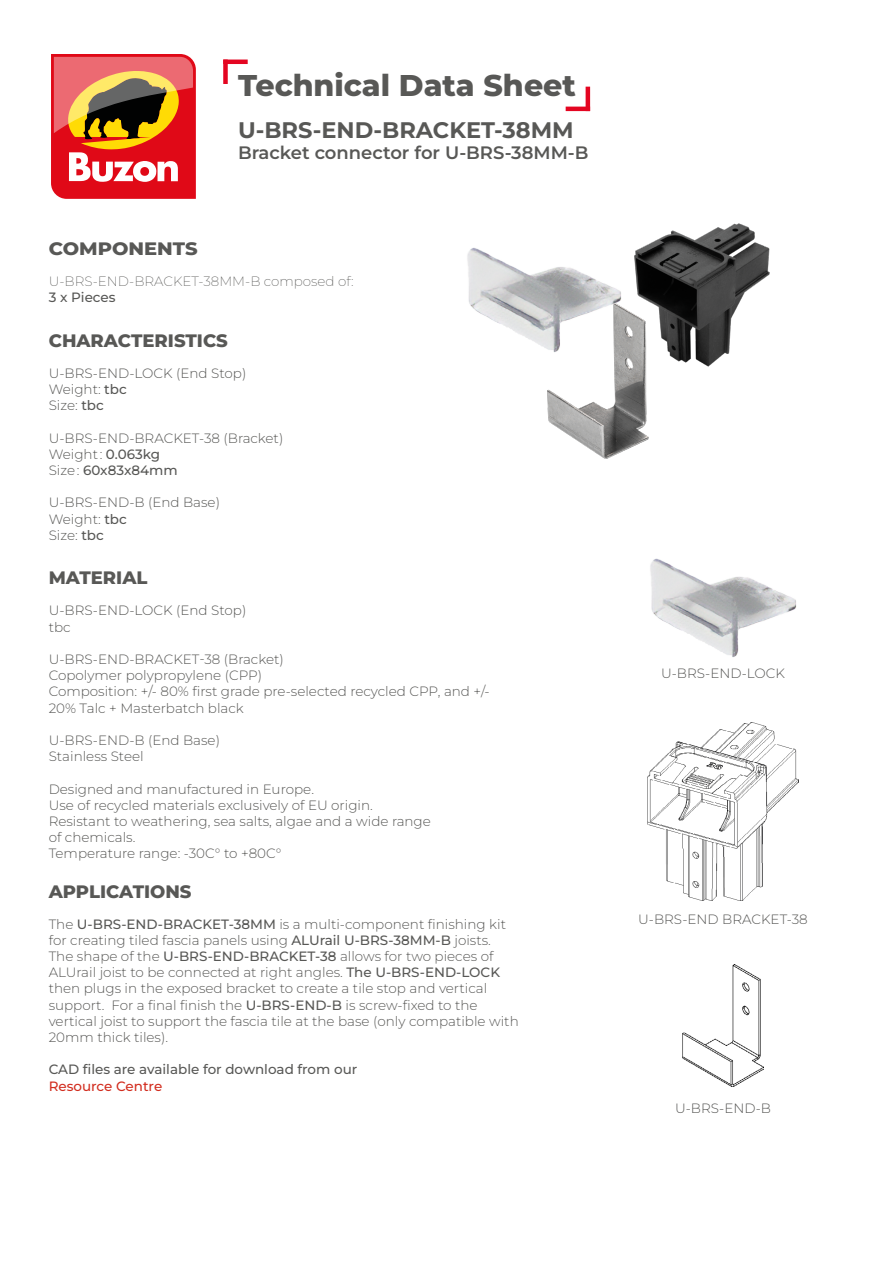
<style>
.page{position:relative;width:893px;height:1263px;background:#fff}
.page>*{position:absolute;margin:0;border:0;box-sizing:border-box;transform-origin:0 0}
.t1{font:800 30px "Montserrat";color:#585856}
.t2{font:700 22.5px "Montserrat";color:#585856}
.t3{font:800 18px "Montserrat";color:#585856}
.t4{font:600 18px "Montserrat";color:#585856}
.t5{font:800 18px "Montserrat";color:#585856;scale:1.08 1}
.t6{font:300 13.5px/16.2px "Montserrat";color:#585856}
.t7{font:500 13.5px "Montserrat";color:#585856}
.t8{font:200 13.5px "Montserrat";color:#585856}
.t9{font:500 13.5px "Montserrat";color:#d22d1f}
.s1{font-weight:500}
.s2{font-family:"Montserrat Alternates"}
</style>
<div class="page">
<div style="left:223px;top:60px;width:5px;height:24px;background:#e40521"></div>
<hr style="left:223px;top:60px;width:25px;height:4px;background:#e40521">
<hr style="left:586px;top:87px;width:4px;height:24px;background:#e40521">
<hr style="left:566px;top:107px;width:24px;height:4px;background:#e40521">
<img style="left:648px;top:723px;width:150px;height:178px">
<img style="left:650px;top:558px;width:146px;height:99px">
<img style="left:682px;top:965px;width:82px;height:121px">
<img style="left:634px;top:223px;width:136px;height:144px">
<img style="left:548px;top:304px;width:101px;height:154px">
<img style="left:467px;top:248px;width:155px;height:104px">
<svg style="left:51px;top:54px;width:145px;height:145px;background:#cf5842"></svg>
<h1 class="t1" style="left:238px;top:65px;width:339px">Technical Data Sheet</h1>
<h2 class="t2" style="left:238px;top:115px;width:337px">U-BRS-END-BRACKET-38MM</h2>
<h3 class="t4" style="left:238px;top:141px;width:352px">Bracket connector for U-BRS-38MM-B</h3>
<h3 class="t5" style="left:49px;top:237px;width:140px">COMPONENTS</h3>
<p class="t8" style="left:49px;top:272px;width:306px">U-BRS-END-BRACKET-38MM-B composed of:</p>
<p class="t7" style="left:49px;top:288px;width:68px">3 x Pieces</p>
<h3 class="t3" style="left:49px;top:328px;width:181px">CHARACTERISTICS</h3>
<p class="t6" style="left:49px;top:364px;width:199px">U-BRS-END-LOCK (End Stop)<br>Weight: <span class="s1">tbc<br></span>Size: <span class="s1">tbc</span></p>
<p class="t6" style="left:49px;top:429px;width:236px">U-BRS-END-BRACKET-38 (Bracket)<br>Weight <span class="s2">:</span> <span class="s1">0.063kg<br></span>Size : <span class="s1">60x83x84mm</span></p>
<p class="t6" style="left:49px;top:494px;width:173px">U-BRS-END-B (End Base)<br>Weight: <span class="s1">tbc<br></span>Size: <span class="s1">tbc</span></p>
<h3 class="t3" style="left:49px;top:566px;width:100px">MATERIAL</h3>
<p class="t6" style="left:49px;top:602px;width:199px">U-BRS-END-LOCK (End Stop) tbc</p>
<p class="t6" style="left:49px;top:651px;width:443px">U-BRS-END-BRACKET-38 (Bracket)<br>Copolymer polypropylene (CPP)<br>Composition: +/- 80% first grade pre-selected recycled CPP, and +/- 20% Talc + Masterbatch black</p>
<p class="t6" style="left:49px;top:732px;width:173px">U-BRS-END-B (End Base)<br>Stainless Steel</p>
<p class="t6" style="left:49px;top:780px;width:384px">Designed and manufactured in Europe.<br>Use of recycled materials exclusively of EU origin.<br>Resistant to weathering, sea salts, algae and a wide range of chemicals.<br>Temperature range: -30C° to +80C°</p>
<h3 class="t3" style="left:49px;top:879px;width:144px">APPLICATIONS</h3>
<p class="t6" style="left:49px;top:915px;width:472px">The <span class="s1">U-BRS-END-BRACKET-38MM</span> is a multi-component finishing kit for creating tiled fascia panels using <span class="s1">ALUrail U-BRS-38MM-B</span> joists.<br>The shape of the <span class="s1">U-BRS-END-BRACKET-38</span> allows for two pieces of ALUrail joist to be connected at right angles. <span class="s1">The U-BRS-END-LOCK </span>then plugs in the exposed bracket to create a tile stop and vertical support. For a final finish the <span class="s1">U-BRS-END-B</span> is screw-fixed to the vertical joist to support the fascia tile at the base (only compatible with 20mm thick tiles).</p>
<p class="t7" style="left:49px;top:1061px;width:310px">CAD files are available for download from our</p>
<p class="t9" style="left:49px;top:1077px;width:115px">Resource Centre</p>
<p class="t6" style="left:661px;top:664px;width:125px">U-BRS-END-LOCK</p>
<p class="t6" style="left:638px;top:911px;width:171px">U-BRS-END BRACKET-38</p>
<p class="t6" style="left:675px;top:1099px;width:97px">U-BRS-END-B</p>
</div>
